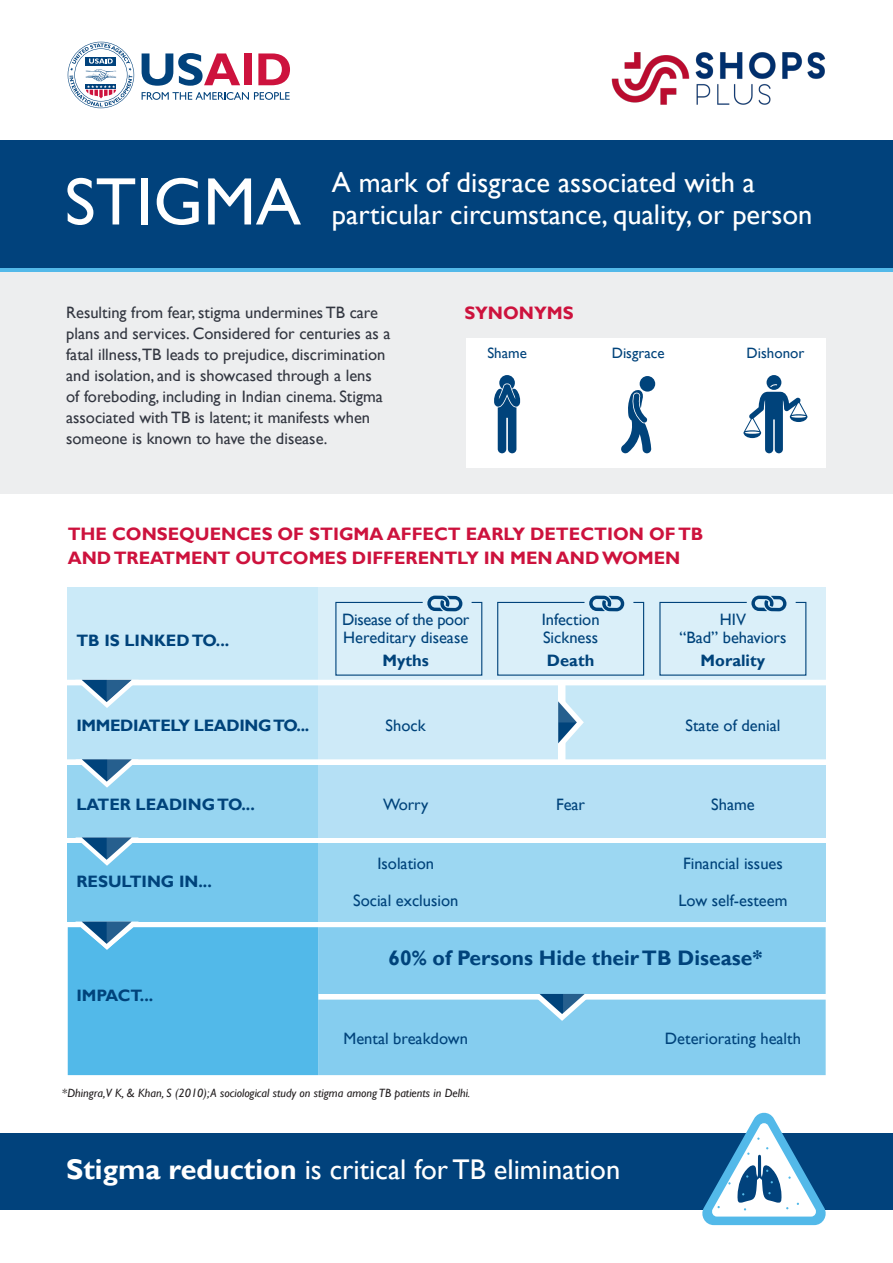
<style>
.page{position:relative;width:893px;height:1263px;background:#fff}
.page>*{position:absolute;margin:0;border:0;box-sizing:border-box;transform-origin:0 0}
.t1{font:67.5px "Gill Sans";color:#fff}
.t2{font:28.5px/31.5px "Gill Sans";color:#fff}
.t3{font:700 21px "Gill Sans";color:#00437b}
.t4{font:700 18px/24px "Gill Sans";color:#cd123d}
.BODY{font:16.5px/21px "Gill Sans";color:#323640}
.t5{font:16.5px/18.3px "Gill Sans";color:#00437b}
.t6{font:700 16.5px "Gill Sans";color:#00437b}
.t7{font:700 16.5px "Gill Sans";letter-spacing:-.02em;color:#00437b}
.t8{font:15px "Gill Sans";color:#00437b}
.t9{font:italic 12px "Gill Sans";color:#231f20}
.s1{font-weight:700}
</style>
<div class="page">
<div style="left:0;top:266px;width:893px;height:227px;background:#edeeef"></div>
<div style="left:0;top:140px;width:893px;height:130px;background:#01427c"></div>
<div style="left:0;top:1133px;width:893px;height:77px;background:#01427c"></div>
<img style="left:611px;top:52px;width:214px;height:53px">
<svg style="left:142px;top:92px;width:148px;height:8px"></svg>
<svg style="left:142px;top:53px;width:98px;height:33px"></svg>
<div style="left:244px;top:53px;width:8px;height:32px;background:#cd123d"></div>
<svg style="left:258px;top:53px;width:32px;height:32px"></svg>
<svg style="left:68px;top:42px;width:66px;height:66px"></svg>
<svg style="left:702px;top:1112px;width:124px;height:113px"></svg>
<div style="left:466px;top:338px;width:360px;height:129px;background:#fff"></div>
<svg style="left:743px;top:375px;width:64px;height:78px"></svg>
<svg style="left:494px;top:375px;width:27px;height:78px"></svg>
<div style="left:640px;top:376px;width:15px;height:16px;background:#00437b;border-radius:50%"></div>
<svg style="left:621px;top:389px;width:30px;height:65px"></svg>
<hr style="left:0;top:268px;width:893px;height:4px;background:#53b9e9">
<div style="left:68px;top:588px;width:250px;height:7px;background:#cbeaf8"></div>
<div style="left:68px;top:765px;width:758px;height:72px;background:#97d5f1"></div>
<div style="left:68px;top:843px;width:758px;height:78px;background:#74c7ed"></div>
<svg style="left:318px;top:588px;width:508px;height:333px;background:#abdcf3"></svg>
<svg style="left:75px;top:837px;width:64px;height:29px"></svg>
<svg style="left:68px;top:595px;width:758px;height:193px;background:#c7e6f4"></svg>
<svg style="left:68px;top:921px;width:758px;height:154px;background:#7bc8ed"></svg>
<p class="t1" style="left:65px;top:162px;width:238px">STIGMA</p>
<p class="t2" style="left:332px;top:168px;width:482px">A mark of disgrace associated with a particular circumstance, quality, or person</p>
<p class="BODY" style="left:66px;top:302px;width:313px">Resulting from fear, stigma undermines TB care</p>
<p class="t4" style="left:464px;top:301px;width:111px">SYNONYMS</p>
<p class="BODY" style="left:66px;top:323px;width:326px">plans and services. Considered for centuries as a fatal illness,TB leads to prejudice, discrimination and isolation, and is showcased through a lens<br>of foreboding, including in Indian cinema. Stigma associated with TB is latent; it manifests when someone is known to have the disease.</p>
<p class="t8" style="left:487px;top:344px;width:41px">Shame</p>
<p class="t8" style="left:612px;top:344px;width:54px">Disgrace</p>
<p class="t8" style="left:747px;top:344px;width:59px">Dishonor</p>
<p class="t4" style="left:68px;top:522px;width:637px">THE CONSEQUENCES OF STIGMA AFFECT EARLY DETECTION OF TB<br>AND TREATMENT OUTCOMES DIFFERENTLY IN MEN AND WOMEN</p>
<p class="t6" style="left:76px;top:631px;width:154px">TB IS LINKED TO...</p>
<p class="t7" style="left:76px;top:715px;width:234px">IMMEDIATELY LEADING TO...</p>
<p class="t6" style="left:76px;top:794px;width:180px">LATER LEADING TO...</p>
<p class="t6" style="left:76px;top:872px;width:137px">RESULTING IN...</p>
<p class="t6" style="left:76px;top:985px;width:78px">IMPACT...</p>
<p class="t5" style="left:342px;top:611px;width:129px">Disease of the poor<br>Hereditary disease</p>
<p class="t6" style="left:383px;top:650px;width:48px">Myths</p>
<p class="t5" style="left:542px;top:611px;width:59px">Infection</p>
<p class="t6" style="left:547px;top:650px;width:49px">Death</p>
<p class="t5" style="left:543px;top:629px;width:57px">Sickness</p>
<p class="t5" style="left:679px;top:611px;width:109px;text-align:center">HIV<br>“Bad” behaviors</p>
<p class="t6" style="left:701px;top:650px;width:66px">Morality</p>
<p class="t5" style="left:386px;top:716px;width:42px">Shock</p>
<p class="t5" style="left:686px;top:716px;width:96px">State of denial</p>
<p class="t5" style="left:383px;top:795px;width:47px">Worry</p>
<p class="t5" style="left:556px;top:795px;width:30px">Fear</p>
<p class="t5" style="left:711px;top:795px;width:45px">Shame</p>
<p class="t5" style="left:377px;top:855px;width:58px">Isolation</p>
<p class="t5" style="left:683px;top:855px;width:101px">Financial issues</p>
<p class="t5" style="left:353px;top:891px;width:107px">Social exclusion</p>
<p class="t5" style="left:678px;top:891px;width:111px">Low self-esteem</p>
<p class="t3" style="left:388px;top:945px;width:375px">60% of Persons Hide their TB Disease*</p>
<p class="t5" style="left:343px;top:1029px;width:126px">Mental breakdown</p>
<p class="t5" style="left:665px;top:1029px;width:138px">Deteriorating health</p>
<p class="t9" style="left:62px;top:1086px;width:410px">*Dhingra,V K, &amp; Khan, S (2010); A sociological study on stigma among TB patients in Delhi.</p>
<p class="t2" style="left:66px;top:1154px;width:556px"><span class="s1">Stigma reduction</span> is critical for TB elimination</p>
</div>
